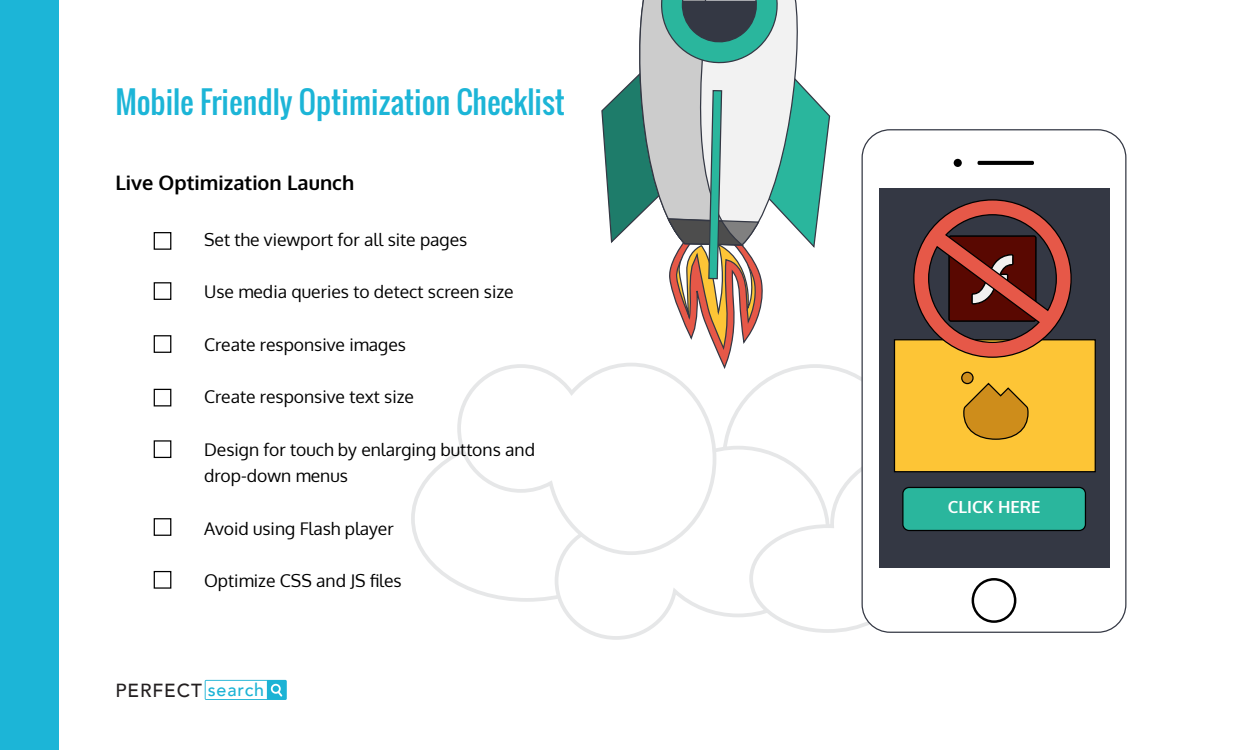
<style>
.page{position:relative;width:1250px;height:750px;background:#fff}
.page>*{position:absolute;margin:0;border:0;box-sizing:border-box;transform-origin:0 0}
.t1{font:30px "Oswald";color:#1cb5d7}
.t2{font:700 20px "Oxygen";color:#000}
.t3{font:500 18.88px "Avenir";letter-spacing:.05em;color:#231f20}
.t4{font:17.5px/26.2px "Oxygen";color:#000}
.t5{font:700 16.75px "Oxygen";color:#fff}
.s1{font-size:17.88px;color:#1cb3d5}
</style>
<div class="page">
<svg style="left:553px;top:444px;width:194px;height:196px"></svg>
<svg style="left:455px;top:364px;width:263px;height:193px"></svg>
<svg style="left:747px;top:444px;width:138px;height:189px"></svg>
<div style="left:0;top:0;width:59px;height:750px;background:#1cb5d7"></div>
<div style="left:862px;top:130px;width:264px;height:502px;background:#fff;border-radius:28px"></div>
<div style="left:862px;top:129px;width:264px;height:504px;border:1px solid #343844;border-radius:28px"></div>
<div style="left:879px;top:188px;width:230px;height:380px;background:#343844"></div>
<div style="left:972px;top:578px;width:44px;height:45px;border:2px solid #000;border-radius:50%"></div>
<div style="left:954px;top:159px;width:8px;height:8px;background:#000;border-radius:50%"></div>
<svg style="left:978px;top:161px;width:56px;height:4px"></svg>
<div style="left:154px;top:232px;width:17px;height:18px;background:#fff;border:1px solid #000"></div>
<div style="left:154px;top:282px;width:17px;height:18px;background:#fff;border:1px solid #000"></div>
<div style="left:154px;top:335px;width:17px;height:18px;background:#fff;border:1px solid #000"></div>
<div style="left:154px;top:389px;width:17px;height:17px;background:#fff;border:1px solid #000"></div>
<div style="left:154px;top:440px;width:17px;height:18px;background:#fff;border:1px solid #000"></div>
<div style="left:154px;top:518px;width:17px;height:18px;background:#fff;border:1px solid #000"></div>
<div style="left:154px;top:571px;width:17px;height:18px;background:#fff;border:1px solid #000"></div>
<div style="left:894px;top:339px;width:202px;height:133px;background:#fdc536;border:1px solid #000"></div>
<svg style="left:913px;top:199px;width:159px;height:288px"></svg>
<div style="left:903px;top:487px;width:182px;height:43px;background:#2ab69d;border-radius:6px"></div>
<div style="left:902px;top:487px;width:184px;height:44px;border:1px solid #000;border-radius:6px"></div>
<svg style="left:601px;top:1px;width:230px;height:368px"></svg>
<svg style="left:205px;top:680px;width:82px;height:20px"></svg>
<h1 class="t1" style="left:115px;top:80px;width:451px">Mobile Friendly Optimization Checklist</h1>
<p class="t2" style="left:115px;top:170px;width:241px">Live Optimization Launch</p>
<p class="t4" style="left:204px;top:226px;width:265px">Set the viewport for all site pages</p>
<p class="t4" style="left:204px;top:279px;width:311px">Use media queries to detect screen size</p>
<p class="t4" style="left:204px;top:331px;width:203px">Create responsive images</p>
<p class="t4" style="left:204px;top:384px;width:211px">Create responsive text size</p>
<p class="t4" style="left:204px;top:436px;width:332px">Design for touch by enlarging buttons and drop-down menus</p>
<p class="t4" style="left:204px;top:515px;width:191px">Avoid using Flash player</p>
<p class="t4" style="left:204px;top:568px;width:199px">Optimize CSS and JS files</p>
<p class="t3" style="left:115px;top:674px;width:150px">PERFECT <span class="s1">search</span></p>
<p class="t5" style="left:948px;top:497px;width:94px">CLICK HERE</p>
</div>
